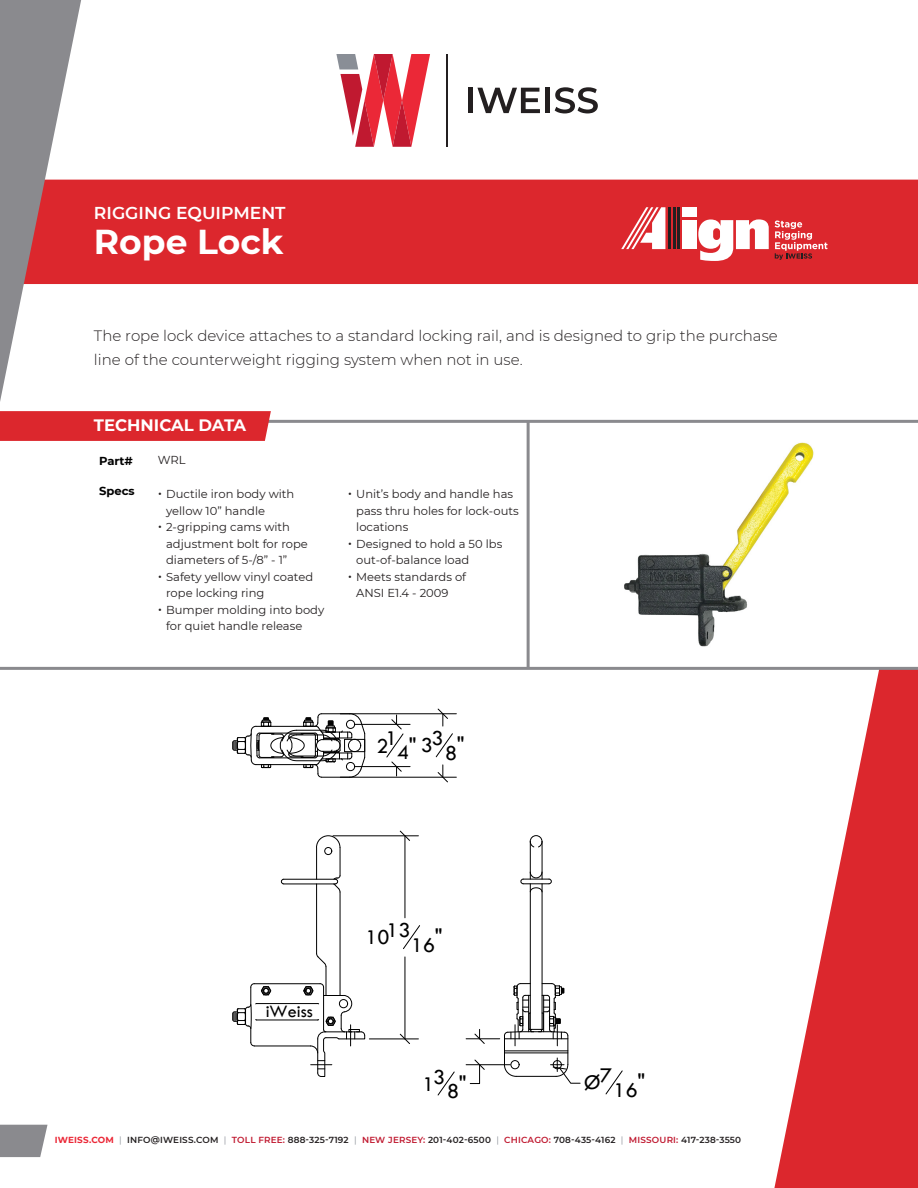
<style>
.page{position:relative;width:918px;height:1188px;background:#fff}
.page>*{position:absolute;margin:0;border:0;box-sizing:border-box;transform-origin:0 0}
.t1{font:700 34.5px "Montserrat";color:#fff}
.t2{font:21.75px "Tw Cen";letter-spacing:-.025em;color:#000}
.t3{font:18.15px "Tw Cen";color:#000}
.t4{font:600 17.25px "Montserrat";color:#fff}
.t5{font:700 16.5px "Montserrat";color:#fff}
.t6{font:300 15px/24px "Montserrat";color:#231f20}
.t7{font:11.55px/16.5px "Montserrat";color:#231f20}
.t8{font:700 11.55px "Montserrat";color:#000}
.t9{font:600 8.85px "Montserrat";letter-spacing:.02em;color:#231f20}
.s1{font-size:15px}
.s2{font-weight:700;color:#eb2837}
.s3{font-weight:400;color:#898e96}
.s4{color:#c01930}
</style>
<div class="page">
<svg style="left:774px;top:670px;width:144px;height:518px;fill:#dc272d"></svg>
<hr style="left:0;top:420px;width:918px;height:3px;background:#8a8a8e">
<hr style="left:0;top:667px;width:918px;height:3px;background:#8a8a8e">
<div style="left:81px;top:180px;width:837px;height:104px;background:#dc272d"></div>
<svg style="left:0;top:0;width:81px;height:402px"></svg>
<svg style="left:0;top:1125px;width:48px;height:32px;background:#949497"></svg>
<svg style="left:0;top:411px;width:271px;height:30px;background:#dc2a30"></svg>
<svg style="left:775px;top:221px;width:52px;height:39px;background:#d95055"></svg>
<hr style="left:668px;top:207px;width:2px;height:42px;background:#231f20">
<hr style="left:673px;top:207px;width:2px;height:42px;background:#231f20">
<hr style="left:678px;top:207px;width:2px;height:42px;background:#231f20">
<div style="left:682px;top:207px;width:15px;height:10px;background:#fff"></div>
<div style="left:682px;top:220px;width:15px;height:29px;background:#fff"></div>
<svg style="left:621px;top:207px;width:44px;height:42px"></svg>
<svg style="left:698px;top:219px;width:71px;height:42px"></svg>
<div style="left:468px;top:88px;width:5px;height:25px;background:#231f20"></div>
<svg style="left:477px;top:88px;width:63px;height:25px"></svg>
<div style="left:545px;top:88px;width:5px;height:25px;background:#231f20"></div>
<svg style="left:555px;top:87px;width:43px;height:26px"></svg>
<hr style="left:447px;top:54px;width:1px;height:93px;background:#231f20">
<svg style="left:336px;top:54px;width:94px;height:93px"></svg>
<svg style="left:232px;top:713px;width:133px;height:65px"></svg>
<div style="left:344px;top:739px;width:21px;height:13px;border:1px solid #000"></div>
<div style="left:348px;top:739px;width:13px;height:13px;border:1px solid #000;border-radius:50%"></div>
<hr style="left:257px;top:1020px;width:61px;height:1px;background:#000">
<hr style="left:257px;top:1003px;width:61px;height:1px;background:#000">
<hr style="left:254px;top:983px;width:66px;height:1px;background:#000">
<hr style="left:254px;top:1046px;width:57px;height:1px;background:#000">
<hr style="left:340px;top:892px;width:1px;height:103px;background:#000">
<hr style="left:316px;top:884px;width:1px;height:69px;background:#000">
<svg style="left:232px;top:983px;width:39px;height:63px"></svg>
<hr style="left:284px;top:884px;width:51px;height:1px;background:#000">
<hr style="left:284px;top:879px;width:51px;height:1px;background:#000">
<svg style="left:316px;top:835px;width:25px;height:57px"></svg>
<svg style="left:303px;top:953px;width:62px;height:124px"></svg>
<div style="left:325px;top:847px;width:7px;height:8px;border:1px solid #000;border-radius:50%"></div>
<hr style="left:542px;top:884px;width:1px;height:145px;background:#000">
<hr style="left:530px;top:884px;width:1px;height:145px;background:#000">
<hr style="left:530px;top:842px;width:1px;height:37px;background:#000">
<hr style="left:542px;top:842px;width:1px;height:37px;background:#000">
<svg style="left:530px;top:835px;width:12px;height:12px"></svg>
<svg style="left:521px;top:872px;width:31px;height:20px"></svg>
<hr style="left:355px;top:766px;width:55px;height:1px;background:#000">
<hr style="left:355px;top:724px;width:55px;height:1px;background:#000">
<svg style="left:386px;top:715px;width:18px;height:61px"></svg>
<hr style="left:340px;top:777px;width:116px;height:1px;background:#000">
<hr style="left:340px;top:714px;width:116px;height:1px;background:#000">
<svg style="left:438px;top:765px;width:10px;height:17px"></svg>
<svg style="left:438px;top:709px;width:10px;height:17px"></svg>
<svg style="left:436px;top:733px;width:17px;height:24px"></svg>
<hr style="left:369px;top:1039px;width:49px;height:1px;background:#000">
<hr style="left:333px;top:836px;width:85px;height:1px;background:#000">
<hr style="left:405px;top:957px;width:1px;height:82px;background:#000">
<hr style="left:405px;top:836px;width:1px;height:82px;background:#000">
<svg style="left:400px;top:1034px;width:10px;height:10px"></svg>
<svg style="left:400px;top:831px;width:10px;height:10px"></svg>
<svg style="left:403px;top:925px;width:17px;height:24px"></svg>
<hr style="left:466px;top:1039px;width:34px;height:1px;background:#000">
<hr style="left:466px;top:1064px;width:44px;height:1px;background:#000">
<svg style="left:474px;top:1029px;width:11px;height:15px"></svg>
<svg style="left:470px;top:1059px;width:15px;height:25px"></svg>
<svg style="left:438px;top:1071px;width:17px;height:25px"></svg>
<svg style="left:605px;top:1070px;width:18px;height:24px"></svg>
<svg style="left:504px;top:983px;width:77px;height:101px"></svg>
<img style="left:624px;top:442px;width:190px;height:205px">
<hr style="left:527px;top:421px;width:3px;height:247px;background:#8a8a8e">
<p class="t4" style="left:94px;top:201px;width:193px">RIGGING EQUIPMENT</p>
<p class="t1" style="left:94px;top:216px;width:191px">Rope Lock</p>
<p class="t6" style="left:94px;top:323px;width:685px">The rope lock device attaches to a standard locking rail, and is designed to grip the purchase line of the counterweight rigging system when not in use.</p>
<p class="t5" style="left:94px;top:413px;width:154px">TECHNICAL DATA</p>
<p class="t8" style="left:99px;top:452px;width:35px">Part#</p>
<p class="t7" style="left:158px;top:452px;width:29px">WRL</p>
<p class="t8" style="left:99px;top:483px;width:37px">Specs</p>
<p class="t7" style="left:166px;top:486px;width:130px;text-indent:-8px"><span class="s1">•</span> Ductile iron body with yellow 10” handle</p>
<p class="t7" style="left:166px;top:519px;width:143px;text-indent:-8px"><span class="s1">•</span> 2-gripping cams with adjustment bolt for rope diameters of 5-/8” - 1”</p>
<p class="t7" style="left:166px;top:568px;width:149px;text-indent:-8px"><span class="s1">•</span> Safety yellow vinyl coated rope locking ring</p>
<p class="t7" style="left:166px;top:601px;width:160px;text-indent:-8px"><span class="s1">•</span> Bumper molding into body for quiet handle release</p>
<p class="t7" style="left:356px;top:486px;width:164px;text-indent:-8px"><span class="s1">•</span> Unit’s body and handle has pass thru holes for lock-outs locations</p>
<p class="t7" style="left:356px;top:535px;width:148px;text-indent:-8px"><span class="s1">•</span> Designed to hold a 50 lbs out-of-balance load</p>
<p class="t7" style="left:356px;top:568px;width:111px;text-indent:-8px"><span class="s1">•</span> Meets standards of<br>ANSI E1.4 - 2009</p>
<p class="t2" style="left:376px;top:729px;width:23px">21</p>
<p class="t2" style="left:397px;top:732px;width:48px">4" 33</p>
<p class="t2" style="left:445px;top:736px;width:21px">8"</p>
<p class="t3" style="left:266px;top:1000px;width:49px">iWeiss</p>
<p class="t2" style="left:365px;top:921px;width:47px">1013</p>
<p class="t2" style="left:411px;top:932px;width:33px">16"</p>
<p class="t2" style="left:422px;top:1067px;width:24px">13</p>
<p class="t2" style="left:447px;top:1074px;width:21px">8"</p>
<p class="t2" style="left:584px;top:1066px;width:30px">Ø7</p>
<p class="t2" style="left:614px;top:1077px;width:33px">16"</p>
<p class="t9" style="left:55px;top:1134px;width:688px"><span class="s2">IWEISS.COM</span> <span class="s3">|</span> INFO@IWEISS.COM <span class="s3">|</span> <span class="s4">TOLL FREE:</span> 888-325-7192 <span class="s3">|</span> <span class="s4">NEW JERSEY:</span> 201-402-6500 <span class="s3">|</span> <span class="s4">CHICAGO:</span> 708-435-4162 <span class="s3">|</span> <span class="s4">MISSOURI:</span> 417-238-3550</p>
</div>
